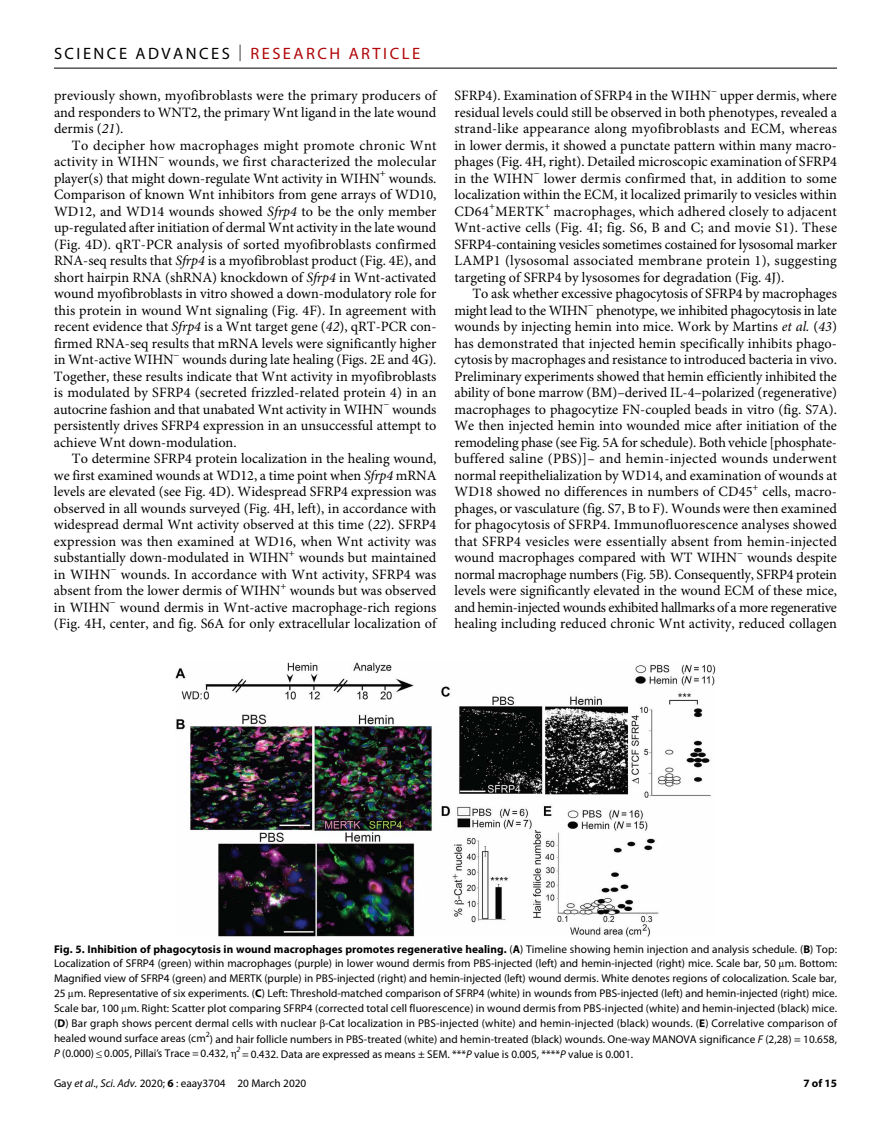
<style>
.page{position:relative;width:891px;height:1134px;background:#fff}
.page>*{position:absolute;margin:0;border:0;box-sizing:border-box;transform-origin:0 0}
.t1{font:16.5px "Myriad Pro";letter-spacing:.15em;color:#000}
.t2{font:14.25px/16.5px "Minion Pro";color:#000;text-align:justify}
.t3{font:11.25px/15px "Myriad Pro";color:#000;text-align:justify}
.t4{font:700 11.25px "Myriad Pro";color:#000}
.s1{font-weight:300}
.s2{color:#b10508}
.s3{font-style:italic}
.s4{font-weight:700}
</style>
<div class="page">
<hr style="left:54px;top:68px;width:783px;height:1px;background:#000">
<img style="left:176px;top:662px;width:540px;height:274px">
<p class="t1" style="left:54px;top:40px;width:368px">SCIENCE ADVANCES <span class="s1">|</span> <span class="s2">RESEARCH ARTICLE</span></p>
<p class="t2" style="left:54px;top:89px;width:384px">previously shown, myofibroblasts were the primary producers of and responders to WNT2, the primary Wnt ligand in the late wound dermis (<span class="s3">21</span>).</p>
<p class="t2" style="left:54px;top:138px;width:384px;text-indent:18px">To decipher how macrophages might promote chronic Wnt activity in WIHN<sup>−</sup> wounds, we first characterized the molecular player(s) that might down-regulate Wnt activity in WIHN<sup>+</sup> wounds.<br>Comparison of known Wnt inhibitors from gene arrays of WD10, WD12, and WD14 wounds showed <span class="s3">Sfrp4</span> to be the only member up-regulated after initiation of dermal Wnt activity in the late wound (Fig. 4D). qRT-PCR analysis of sorted myofibroblasts confirmed RNA-seq results that <span class="s3">Sfrp4</span> is a myofibroblast product (Fig. 4E), and short hairpin RNA (shRNA) knockdown of <span class="s3">Sfrp4</span> in Wnt-activated wound myofibroblasts in vitro showed a down-modulatory role for this protein in wound Wnt signaling (Fig. 4F). In agreement with recent evidence that <span class="s3">Sfrp4</span> is a Wnt target gene (<span class="s3">42</span>), qRT-PCR con&shy;firmed RNA-seq results that mRNA levels were significantly higher in Wnt-active WIHN<sup>−</sup> wounds during late healing (Figs. 2E and 4G).<br>Together, these results indicate that Wnt activity in myofibroblasts is modulated by SFRP4 (secreted frizzled-related protein 4) in an autocrine fashion and that unabated Wnt activity in WIHN<sup>−</sup> wounds persistently drives SFRP4 expression in an unsuccessful attempt to achieve Wnt down-modulation.</p>
<p class="t2" style="left:54px;top:452px;width:384px;text-indent:18px">To determine SFRP4 protein localization in the healing wound, we first examined wounds at WD12, a time point when <span class="s3">Sfrp4</span> mRNA levels are elevated (see Fig. 4D). Widespread SFRP4 expression was observed in all wounds surveyed (Fig. 4H, left), in accordance with widespread dermal Wnt activity observed at this time (<span class="s3">22</span>). SFRP4 expression was then examined at WD16, when Wnt activity was substantially down-modulated in WIHN<sup>+</sup> wounds but maintained in WIHN<sup>−</sup> wounds. In accordance with Wnt activity, SFRP4 was absent from the lower dermis of WIHN<sup>+</sup> wounds but was observed in WIHN<sup>−</sup> wound dermis in Wnt-active macrophage-rich regions (Fig. 4H, center, and fig. S6A for only extracellular localization of</p>
<p class="t2" style="left:454px;top:89px;width:384px">SFRP4). Examination of SFRP4 in the WIHN<sup>−</sup> upper dermis, where residual levels could still be observed in both phenotypes, revealed a strand-like appearance along myofibroblasts and ECM, whereas in lower dermis, it showed a punctate pattern within many macro&shy;phages (Fig. 4H, right). Detailed microscopic examination of SFRP4 in the WIHN<sup>−</sup> lower dermis confirmed that, in addition to some localization within the ECM, it localized primarily to vesicles within CD64<sup>+</sup>MERTK<sup>+</sup> macrophages, which adhered closely to adjacent Wnt-active cells (Fig. 4I; fig. S6, B and C; and movie S1). These SFRP4-containing vesicles sometimes costained for lysosomal marker LAMP1 (lysosomal associated membrane protein 1), suggesting targeting of SFRP4 by lysosomes for degradation (Fig. 4J).</p>
<p class="t2" style="left:454px;top:287px;width:384px;text-indent:18px">To ask whether excessive phagocytosis of SFRP4 by macrophages might lead to the WIHN<sup>−</sup> phenotype, we inhibited phagocytosis in late wounds by injecting hemin into mice. Work by Martins <span class="s3">et al.</span> (<span class="s3">43</span>) has demonstrated that injected hemin specifically inhibits phago&shy;cytosis by macrophages and resistance to introduced bacteria in vivo.<br>Preliminary experiments showed that hemin efficiently inhibited the ability of bone marrow (BM)–derived IL-4–polarized (regenerative) macrophages to phagocytize FN-coupled beads in vitro (fig. S7A).<br>We then injected hemin into wounded mice after initiation of the remodeling phase (see Fig. 5A for schedule). Both vehicle [phosphate&shy;buffered saline (PBS)]– and hemin-injected wounds underwent normal reepithelialization by WD14, and examination of wounds at WD18 showed no differences in numbers of CD45<sup>+</sup> cells, macro&shy;phages, or vasculature (fig. S7, B to F). Wounds were then examined for phagocytosis of SFRP4. Immunofluorescence analyses showed that SFRP4 vesicles were essentially absent from hemin-injected wound macrophages compared with WT WIHN<sup>−</sup> wounds despite normal macrophage numbers (Fig. 5B). Consequently, SFRP4 protein levels were significantly elevated in the wound ECM of these mice, and hemin-injected wounds exhibited hallmarks of a more regenerative healing including reduced chronic Wnt activity, reduced collagen</p>
<p class="t3" style="left:54px;top:941px;width:785px"><span class="s4">Fig. 5. Inhibition of phagocytosis in wound macrophages promotes regenerative healing.</span> (<span class="s4">A</span>) Timeline showing hemin injection and analysis schedule. (<span class="s4">B</span>) Top:<br>Localization of SFRP4 (green) within macrophages (purple) in lower wound dermis from PBS-injected (left) and hemin-injected (right) mice. Scale bar, 50 m. Bottom:<br>Magnified view of SFRP4 (green) and MERTK (purple) in PBS-injected (right) and hemin-injected (left) wound dermis. White denotes regions of colocalization. Scale bar, 25 m. Representative of six experiments. (<span class="s4">C</span>) Left: Threshold-matched comparison of SFRP4 (white) in wounds from PBS-injected (left) and hemin-injected (right) mice.<br>Scale bar, 100 m. Right: Scatter plot comparing SFRP4 (corrected total cell fluorescence) in wound dermis from PBS-injected (white) and hemin-injected (black) mice. (<span class="s4">D</span>) Bar graph shows percent dermal cells with nuclear -Cat localization in PBS-injected (white) and hemin-injected (black) wounds. (<span class="s4">E</span>) Correlative comparison of healed wound surface areas (cm<sup>2</sup>) and hair follicle numbers in PBS-treated (white) and hemin-treated (black) wounds. One-way MANOVA significance <span class="s3">F</span> (2,28) = 10.658, <span class="s3">P</span> (0.000) ≤ 0.005, Pillai’s Trace <span class="s3">=</span> 0.432, <sup>2</sup> = 0.432. Data are expressed as means ± SEM. ***<span class="s3">P</span> value is 0.005, ****<span class="s3">P</span> value is 0.001.</p>
<p class="t3" style="left:54px;top:1076px;width:254px">Gay <span class="s3">et al</span>., <span class="s3">Sci. Adv.</span> 2020; <span class="s4">6</span> : eaay3704 20 March 2020</p>
<p class="t4" style="left:803px;top:1074px;width:35px">7 of 15</p>
</div>
